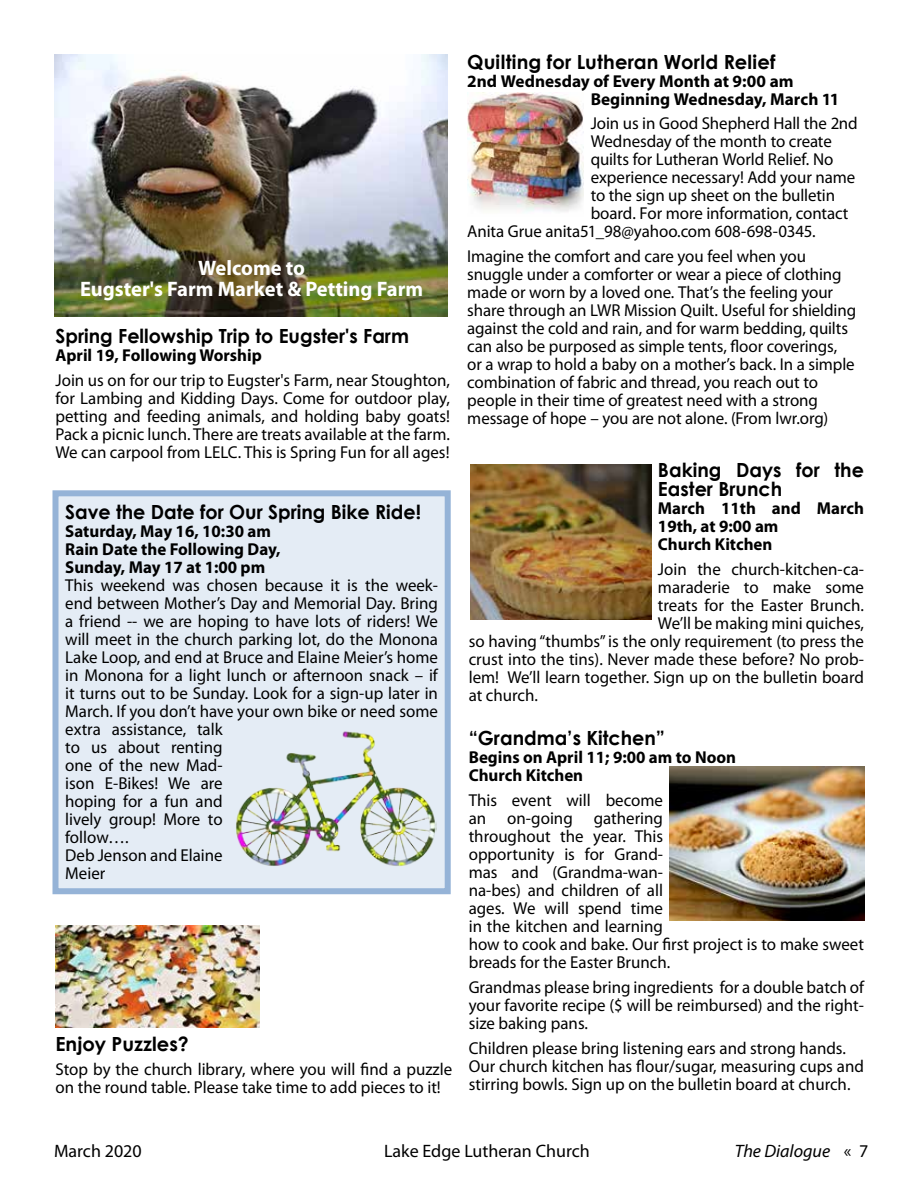
<style>
.page{position:relative;width:918px;height:1188px;background:#fff}
.page>*{position:absolute;margin:0;border:0;box-sizing:border-box;transform-origin:0 0}
.t1{font:700 21px/21px "Myriad Pro";color:#fff;text-align:center}
.t2{font:700 19.5px/19.5px "Century Gothic";color:#000}
.t3{font:18px "Myriad Pro";color:#000}
.t4{font:italic 18px "Myriad Pro";color:#000}
.t5{font:17.25px/18px "Myriad Pro";color:#000}
.t6{font:700 17.25px/18px "Myriad Pro";color:#000}
.s1{font-style:normal}
</style>
<div class="page">
<div style="left:56px;top:493px;width:392px;height:398px;background:#e4ecf5"></div>
<div style="left:52px;top:490px;width:399px;height:404px;border:6px solid #95b3d7"></div>
<img style="left:235px;top:731px;width:202px;height:136px">
<img style="left:467px;top:93px;width:117px;height:119px">
<img style="left:56px;top:926px;width:203px;height:101px">
<img style="left:55px;top:54px;width:393px;height:263px">
<img style="left:470px;top:464px;width:181px;height:156px">
<img style="left:670px;top:767px;width:194px;height:153px">
<p class="t1" style="left:80px;top:257px;width:345px">Welcome to<br>Eugster's Farm Market &amp; Petting Farm</p>
<p class="t2" style="left:56px;top:325px;width:355px">Spring Fellowship Trip to Eugster's Farm</p>
<p class="t6" style="left:56px;top:346px;width:208px">April 19, Following Worship</p>
<p class="t5" style="left:56px;top:371px;width:396px;text-align:justify">Join us on for our trip to Eugster's Farm, near Stoughton, for Lambing and Kidding Days. Come for outdoor play, petting and feeding animals, and holding baby goats!<br>Pack a picnic lunch. There are treats available at the farm.<br>We can carpool from LELC. This is Spring Fun for all ages!</p>
<p class="t2" style="left:65px;top:501px;width:357px">Save the Date for Our Spring Bike Ride!</p>
<p class="t6" style="left:65px;top:521px;width:217px">Saturday, May 16, 10:30 am<br>Rain Date the Following Day,<br>Sunday, May 17 at 1:00 pm</p>
<p class="t5" style="left:65px;top:576px;width:374px">This weekend was chosen because it is the week&shy;end between Mother’s Day and Memorial Day. Bring a friend -- we are hoping to have lots of riders! We will meet in the church parking lot, do the Monona<br>Lake Loop, and end at Bruce and Elaine Meier’s home in Monona for a light lunch or afternoon snack – if it turns out to be Sunday. Look for a sign-up later in<br>March. If you don’t have your own bike or need some extra assistance, talk<br>to us about renting<br>one of the new Mad-<br>ison E-Bikes! We are<br>hoping for a fun and<br>lively group! More to<br>follow….<br>Deb Jenson and Elaine<br>Meier</p>
<p class="t2" style="left:56px;top:1033px;width:135px">Enjoy Puzzles?</p>
<p class="t5" style="left:56px;top:1060px;width:398px">Stop by the church library, where you will find a puzzle on the round table. Please take time to add pieces to it!</p>
<p class="t2" style="left:467px;top:51px;width:310px">Quilting for Lutheran World Relief</p>
<p class="t6" style="left:591px;top:71px;width:250px;text-indent:-123px">2nd Wednesday of Every Month at 9:00 am<br>Beginning Wednesday, March 11</p>
<p class="t5" style="left:591px;top:114px;width:269px">Join us in Good Shepherd Hall the 2nd</p>
<p class="t5" style="left:591px;top:132px;width:243px">Wednesday of the month to create</p>
<p class="t5" style="left:591px;top:150px;width:244px">quilts for Lutheran World Relief. No</p>
<p class="t5" style="left:591px;top:168px;width:266px">experience necessary! Add your name</p>
<p class="t5" style="left:591px;top:186px;width:246px">to the sign up sheet on the bulletin</p>
<p class="t5" style="left:591px;top:204px;width:259px">board. For more information, contact</p>
<p class="t5" style="left:467px;top:222px;width:350px">Anita Grue anita51_98@yahoo.com 608-698-0345.</p>
<p class="t5" style="left:467px;top:247px;width:390px">Imagine the comfort and care you feel when you snuggle under a comforter or wear a piece of clothing made or worn by a loved one. That’s the feeling your share through an LWR Mission Quilt. Useful for shielding against the cold and rain, and for warm bedding, quilts can also be purposed as simple tents, floor coverings, or a wrap to hold a baby on a mother’s back. In a simple combination of fabric and thread, you reach out to people in their time of greatest need with a strong message of hope – you are not alone. (From lwr.org)</p>
<p class="t2" style="left:658px;top:459px;width:208px">Baking Days for the<br>Easter Brunch</p>
<p class="t6" style="left:658px;top:499px;width:208px">March 11th and March<br>19th, at 9:00 am<br>Church Kitchen</p>
<p class="t5" style="left:658px;top:560px;width:208px">Join the church-kitchen-ca-</p>
<p class="t5" style="left:658px;top:578px;width:208px">maraderie to make some</p>
<p class="t5" style="left:658px;top:596px;width:208px">treats for the Easter Brunch.</p>
<p class="t5" style="left:658px;top:614px;width:208px">We’ll be making mini quiches,</p>
<p class="t5" style="left:469px;top:632px;width:397px">so having “thumbs” is the only requirement (to press the</p>
<p class="t5" style="left:469px;top:650px;width:397px">crust into the tins). Never made these before? No prob-</p>
<p class="t5" style="left:469px;top:668px;width:397px">lem! We’ll learn together. Sign up on the bulletin board</p>
<p class="t5" style="left:469px;top:686px;width:71px">at church.</p>
<p class="t2" style="left:469px;top:728px;width:198px">“Grandma’s Kitchen”</p>
<p class="t6" style="left:469px;top:748px;width:269px">Begins on April 11; 9:00 am to Noon<br>Church Kitchen</p>
<p class="t5" style="left:469px;top:791px;width:397px">This event will become<br>an on-going gathering<br>throughout the year. This<br>opportunity is for Grand-<br>mas and (Grandma-wan-<br>na-bes) and children of all<br>ages. We will spend time<br>in the kitchen and learning<br>how to cook and bake. Our first project is to make sweet breads for the Easter Brunch.</p>
<p class="t5" style="left:469px;top:978px;width:397px;text-align:justify">Grandmas please bring ingredients for a double batch of your favorite recipe ($ will be reimbursed) and the right&shy;size baking pans.</p>
<p class="t5" style="left:469px;top:1039px;width:397px">Children please bring listening ears and strong hands.<br>Our church kitchen has flour/sugar, measuring cups and stirring bowls. Sign up on the bulletin board at church.</p>
<p class="t3" style="left:54px;top:1139px;width:89px">March 2020</p>
<p class="t3" style="left:384px;top:1139px;width:207px">Lake Edge Lutheran Church</p>
<p class="t4" style="left:735px;top:1139px;width:135px">The Dialogue <span class="s1">« 7</span></p>
</div>
